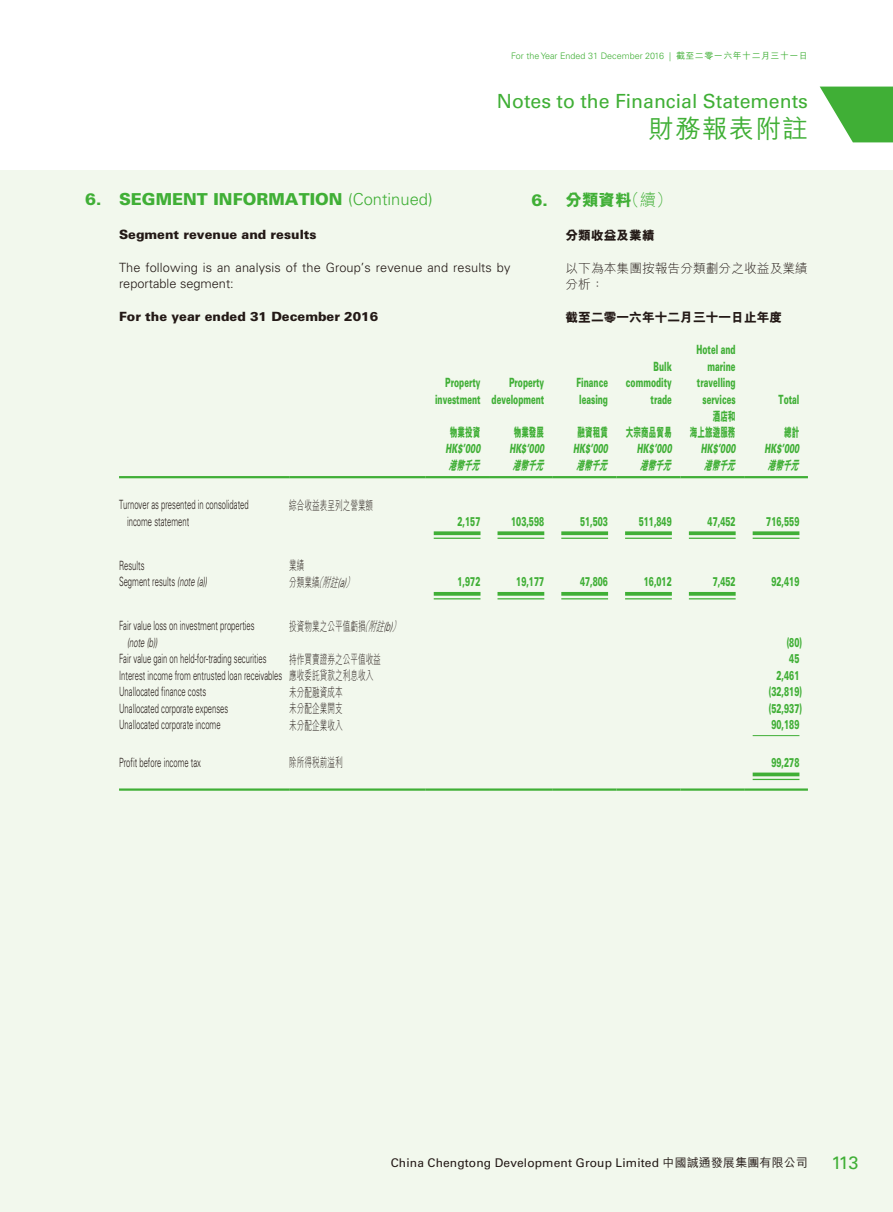
<style>
.page{position:relative;width:893px;height:1212px;background:#fff}
.page>*{position:absolute;margin:0;border:0;box-sizing:border-box;transform-origin:0 0}
.t1{font:500 25.5px "M Hei HK";letter-spacing:.05em;color:#40af36}
.t2{font:19.5px "Univers LT Std";color:#40af36}
.t3{font:18px "Univers LT Std";color:#40af36}
.t4{font:900 16.5px "Univers LT Std";color:#40af36}
.t5{font:800 16.5px "M Hei HK";color:#40af36}
.t6{font:300 12.75px/16.5px "Univers LT Std";color:#231916;scale:.6 1}
.t7{font:900 12.75px/16.5px "Univers LT Std";color:#40af36;text-align:right;scale:.6 1}
.t8{font:300 12.75px "M Hei HK";color:#231916;scale:.6 1}
.t9{font:300 12.75px/16.5px "Univers LT Std";color:#231916}
.t10{font:900 12.75px "Univers LT Std";color:#231916}
.t11{font:italic 900 12.75px "Univers LT Std";color:#40af36;scale:.6 1}
.t12{font:800 12.75px/16.5px "M Hei HK";color:#40af36;text-align:right;scale:.6 1}
.t13{font:italic 800 12.75px "M Hei HK";color:#40af36;scale:.6 1}
.t14{font:800 12.75px "M Hei HK";color:#231916}
.t15{font:300 12.75px/16.5px "M Hei HK";color:#231916}
.t16{font:italic 300 12.75px "Univers LT Std";color:#231916;scale:.6 1}
.t17{font:12px "Univers LT Std";letter-spacing:.01em;color:#231916}
.t18{font:300 9px "Univers LT Std";color:#40af36}
.s1{font-family:"M Hei HK";font-weight:500}
.s2{font-weight:300}
.s3{font-family:"Univers LT Std";font-weight:900}
.s4{font-style:italic}
.s5{font-family:"Univers LT Std";font-style:italic}
.s6{font-family:"M Hei HK"}
</style>
<div class="page">
<div style="left:0;top:170px;width:893px;height:1042px;background:#f2f8ed"></div>
<svg style="left:820px;top:87px;width:73px;height:55px"></svg>
<hr style="left:119px;top:476px;width:170px;height:2px;background:#40af36">
<hr style="left:289px;top:476px;width:136px;height:2px;background:#40af36">
<hr style="left:425px;top:476px;width:64px;height:2px;background:#40af36">
<hr style="left:489px;top:476px;width:64px;height:2px;background:#40af36">
<hr style="left:553px;top:476px;width:64px;height:2px;background:#40af36">
<hr style="left:617px;top:476px;width:63px;height:2px;background:#40af36">
<hr style="left:680px;top:476px;width:64px;height:2px;background:#40af36">
<hr style="left:744px;top:476px;width:64px;height:2px;background:#40af36">
<svg style="left:434px;top:531px;width:46px;height:4px"></svg>
<hr style="left:434px;top:538px;width:46px;height:1px;background:#40af36">
<svg style="left:497px;top:531px;width:47px;height:4px"></svg>
<hr style="left:497px;top:538px;width:47px;height:1px;background:#40af36">
<svg style="left:561px;top:531px;width:47px;height:4px"></svg>
<hr style="left:561px;top:538px;width:47px;height:1px;background:#40af36">
<svg style="left:625px;top:531px;width:47px;height:4px"></svg>
<hr style="left:625px;top:538px;width:47px;height:1px;background:#40af36">
<svg style="left:689px;top:531px;width:47px;height:4px"></svg>
<hr style="left:689px;top:538px;width:47px;height:1px;background:#40af36">
<svg style="left:753px;top:531px;width:46px;height:4px"></svg>
<hr style="left:753px;top:538px;width:46px;height:1px;background:#40af36">
<svg style="left:434px;top:592px;width:46px;height:4px"></svg>
<hr style="left:434px;top:598px;width:46px;height:1px;background:#40af36">
<svg style="left:497px;top:592px;width:47px;height:4px"></svg>
<hr style="left:497px;top:598px;width:47px;height:1px;background:#40af36">
<svg style="left:561px;top:592px;width:47px;height:4px"></svg>
<hr style="left:561px;top:598px;width:47px;height:1px;background:#40af36">
<svg style="left:625px;top:592px;width:47px;height:4px"></svg>
<hr style="left:625px;top:598px;width:47px;height:1px;background:#40af36">
<svg style="left:689px;top:592px;width:47px;height:4px"></svg>
<hr style="left:689px;top:598px;width:47px;height:1px;background:#40af36">
<hr style="left:753px;top:735px;width:46px;height:1px;background:#40af36">
<svg style="left:753px;top:772px;width:46px;height:4px"></svg>
<hr style="left:753px;top:779px;width:46px;height:1px;background:#40af36">
<hr style="left:119px;top:788px;width:170px;height:3px;background:#40af36">
<hr style="left:289px;top:788px;width:136px;height:3px;background:#40af36">
<hr style="left:425px;top:788px;width:64px;height:3px;background:#40af36">
<hr style="left:489px;top:788px;width:64px;height:3px;background:#40af36">
<hr style="left:553px;top:788px;width:64px;height:3px;background:#40af36">
<hr style="left:617px;top:788px;width:63px;height:3px;background:#40af36">
<hr style="left:680px;top:788px;width:64px;height:3px;background:#40af36">
<hr style="left:744px;top:788px;width:64px;height:3px;background:#40af36">
<p class="t18" style="left:511px;top:50px;width:298px">For the Year Ended 31 December 2016 | <span class="s1">截至二零一六年十二月三十一日</span></p>
<h2 class="t2" style="left:497px;top:89px;width:312px">Notes to the Financial Statements</h2>
<h1 class="t1" style="left:648px;top:110px;width:161px">財務報表附註</h1>
<p class="t4" style="left:85px;top:189px;width:349px">6. SEGMENT INFORMATION <span class="s2">(Continued)</span></p>
<p class="t10" style="left:119px;top:226px;width:199px">Segment revenue and results</p>
<p class="t9" style="left:119px;top:259px;width:393px">The following is an analysis of the Group’s revenue and results by reportable segment:</p>
<p class="t10" style="left:119px;top:309px;width:261px">For the year ended 31 December 2016</p>
<p class="t5" style="left:531px;top:192px;width:143px"><span class="s3">6.</span> 分類資料<span class="s2">（續）</span></p>
<p class="t14" style="left:566px;top:228px;width:91px">分類收益及業績</p>
<p class="t15" style="left:566px;top:259px;width:244px">以下為本集團按報告分類劃分之收益及業績分析：</p>
<p class="t14" style="left:566px;top:311px;width:218px">截至二零一六年十二月三十一日止年度</p>
<p class="t7" style="left:435px;top:374px;width:77px">Property investment</p>
<p class="t7" style="left:492px;top:374px;width:89px">Property development</p>
<p class="t7" style="left:577px;top:374px;width:54px;text-align:left">Finance leasing</p>
<p class="t7" style="left:626px;top:358px;width:78px">Bulk commodity trade</p>
<p class="t12" style="left:450px;top:424px;width:52px">物業投資</p>
<p class="t12" style="left:514px;top:424px;width:52px">物業發展</p>
<p class="t12" style="left:577px;top:424px;width:52px">融資租賃</p>
<p class="t12" style="left:626px;top:424px;width:78px">大宗商品貿易</p>
<p class="t7" style="left:696px;top:341px;width:67px">Hotel and marine travelling services</p>
<p class="t12" style="left:690px;top:408px;width:78px">酒店和<br>海上旅遊服務</p>
<p class="t7" style="left:779px;top:391px;width:36px">Total</p>
<p class="t12" style="left:784px;top:424px;width:27px">總計</p>
<p class="t6" style="left:127px;top:496px;width:204px;text-indent:-8px">Turnover as presented in consolidated income statement</p>
<p class="t8" style="left:289px;top:498px;width:142px">綜合收益表呈列之營業額</p>
<p class="t11" style="left:446px;top:441px;width:60px">HK$’000</p>
<p class="t11" style="left:509px;top:441px;width:60px">HK$’000</p>
<p class="t11" style="left:573px;top:441px;width:60px">HK$’000</p>
<p class="t11" style="left:637px;top:441px;width:60px">HK$’000</p>
<p class="t11" style="left:701px;top:441px;width:60px">HK$’000</p>
<p class="t11" style="left:764px;top:441px;width:60px">HK$’000</p>
<p class="t13" style="left:449px;top:459px;width:58px">港幣千元</p>
<p class="t13" style="left:512px;top:459px;width:58px">港幣千元</p>
<p class="t13" style="left:576px;top:459px;width:58px">港幣千元</p>
<p class="t13" style="left:640px;top:459px;width:58px">港幣千元</p>
<p class="t13" style="left:704px;top:459px;width:58px">港幣千元</p>
<p class="t13" style="left:767px;top:459px;width:58px">港幣千元</p>
<p class="t7" style="left:458px;top:513px;width:40px">2,157</p>
<p class="t7" style="left:511px;top:513px;width:57px">103,598</p>
<p class="t7" style="left:580px;top:513px;width:48px">51,503</p>
<p class="t7" style="left:639px;top:513px;width:57px">511,849</p>
<p class="t7" style="left:708px;top:513px;width:48px">47,452</p>
<p class="t7" style="left:766px;top:513px;width:57px">716,559</p>
<p class="t6" style="left:119px;top:557px;width:44px">Results</p>
<p class="t8" style="left:289px;top:559px;width:27px">業績</p>
<p class="t6" style="left:119px;top:573px;width:148px">Segment results <span class="s4">(note (a))</span></p>
<p class="t8" style="left:289px;top:575px;width:114px">分類業績<span class="s4">（附註</span><span class="s5">(a)</span><span class="s4">）</span></p>
<p class="t7" style="left:458px;top:573px;width:40px">1,972</p>
<p class="t7" style="left:516px;top:573px;width:48px">19,177</p>
<p class="t7" style="left:580px;top:573px;width:48px">47,806</p>
<p class="t7" style="left:644px;top:573px;width:48px">16,012</p>
<p class="t7" style="left:713px;top:573px;width:40px">7,452</p>
<p class="t7" style="left:771px;top:573px;width:48px">92,419</p>
<p class="t6" style="left:119px;top:617px;width:228px">Fair value loss on investment properties</p>
<p class="t16" style="left:127px;top:634px;width:52px">(note (b))</p>
<p class="t8" style="left:289px;top:620px;width:191px">投資物業之公平值虧損<span class="s4">（附註</span><span class="s5">(b)</span><span class="s4">）</span></p>
<p class="t7" style="left:787px;top:634px;width:27px">(80)</p>
<p class="t6" style="left:119px;top:650px;width:247px">Fair value gain on held-for-trading securities</p>
<p class="t8" style="left:289px;top:653px;width:154px">持作買賣證券之公平值收益</p>
<p class="t7" style="left:789px;top:650px;width:19px">45</p>
<p class="t6" style="left:119px;top:667px;width:425px">Interest income from entrusted loan receivables <span class="s6">應收委託貸款之利息收入</span></p>
<p class="t7" style="left:776px;top:667px;width:40px">2,461</p>
<p class="t6" style="left:119px;top:683px;width:147px">Unallocated finance costs</p>
<p class="t8" style="left:289px;top:686px;width:91px">未分配融資成本</p>
<p class="t7" style="left:769px;top:683px;width:57px">(32,819)</p>
<p class="t6" style="left:119px;top:700px;width:184px">Unallocated corporate expenses</p>
<p class="t8" style="left:289px;top:702px;width:91px">未分配企業開支</p>
<p class="t7" style="left:769px;top:700px;width:57px">(52,937)</p>
<p class="t6" style="left:119px;top:716px;width:171px">Unallocated corporate income</p>
<p class="t8" style="left:289px;top:719px;width:91px">未分配企業收入</p>
<p class="t7" style="left:771px;top:716px;width:48px">90,189</p>
<p class="t6" style="left:119px;top:754px;width:138px">Profit before income tax</p>
<p class="t8" style="left:289px;top:756px;width:91px">除所得稅前溢利</p>
<p class="t7" style="left:771px;top:754px;width:48px">99,278</p>
<p class="t17" style="left:391px;top:1156px;width:419px">China Chengtong Development Group Limited <span class="s1">中國誠通發展集團有限公司</span></p>
<h3 class="t3" style="left:831px;top:1152px;width:29px">113</h3>
</div>
